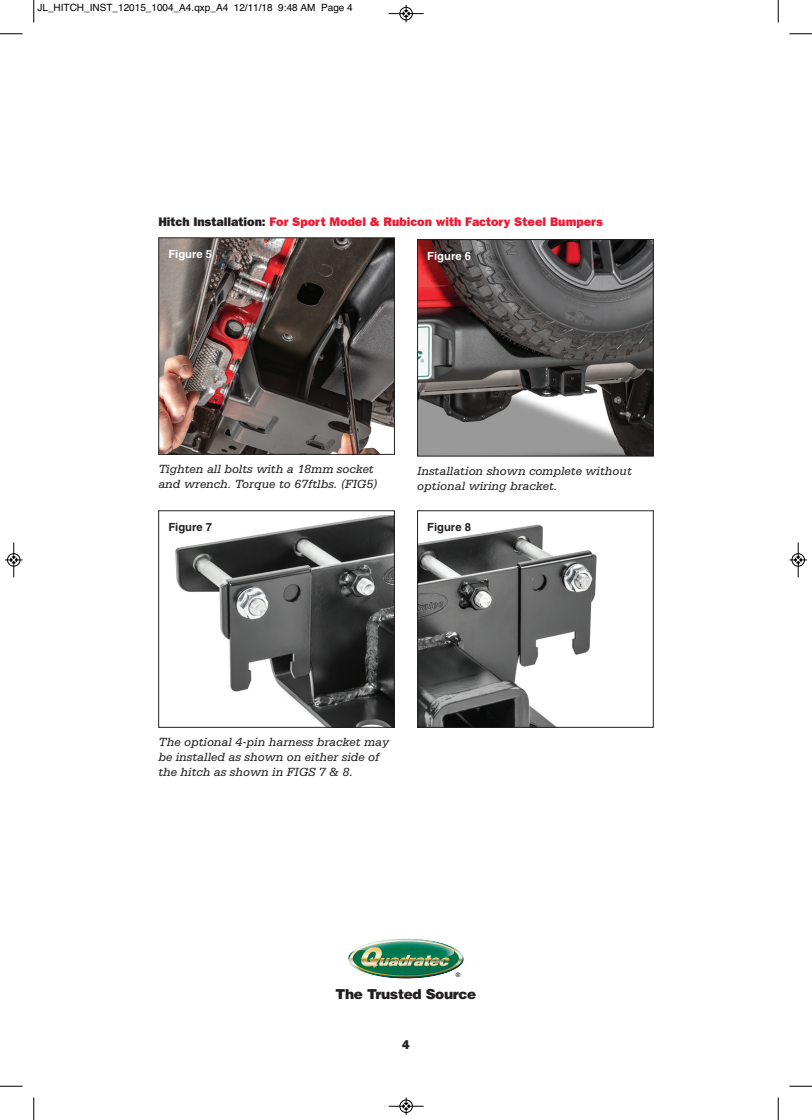
<style>
.page{position:relative;width:812px;height:1120px;background:#fff}
.page>*{position:absolute;margin:0;border:0;box-sizing:border-box;transform-origin:0 0}
.t1{font:900 13.75px "Helvetica";letter-spacing:-.025em;color:#231f20}
.t2{font:italic 12.5px/15px "Serifa LT";color:#231f20}
.t3{font:800 12.5px "New Franklin Gothic";color:#ed1a33}
.t4{font:800 12.5px "New Franklin Gothic";color:#231f20}
.t5{font:700 condensed 11.25px "Helvetica";color:#fff}
.t6{font:700 condensed 11.25px "Helvetica";color:#231f20}
.t7{font:10px "Helvetica";color:#000}
.t8{font:700 6.25px "Arial";color:#231f20}
.s1{color:#231f20}
</style>
<div class="page">
<img style="left:348px;top:939px;width:116px;height:40px">
<img style="left:160px;top:239px;width:233px;height:214px">
<div style="left:158px;top:237px;width:237px;height:218px;border:1px solid #231f20"></div>
<img style="left:419px;top:241px;width:232px;height:213px">
<div style="left:417px;top:239px;width:236px;height:217px;border:1px solid #231f20"></div>
<img style="left:175px;top:515px;width:218px;height:211px">
<div style="left:158px;top:510px;width:237px;height:218px;border:1px solid #231f20"></div>
<img style="left:419px;top:524px;width:178px;height:202px">
<div style="left:417px;top:510px;width:236px;height:218px;border:1px solid #231f20"></div>
<svg style="left:33px;top:0;width:2px;height:23px"></svg>
<svg style="left:0;top:33px;width:22px;height:2px"></svg>
<svg style="left:777px;top:0;width:2px;height:23px"></svg>
<svg style="left:789px;top:33px;width:23px;height:2px"></svg>
<svg style="left:33px;top:1097px;width:2px;height:23px"></svg>
<svg style="left:0;top:1086px;width:22px;height:1px"></svg>
<svg style="left:777px;top:1097px;width:2px;height:23px"></svg>
<svg style="left:789px;top:1086px;width:23px;height:1px"></svg>
<div style="left:399px;top:7px;width:14px;height:13px;border:1px solid #fff;border-radius:50%"></div>
<hr style="left:388px;top:13px;width:35px;height:1px;background:#000">
<div style="left:400px;top:7px;width:12px;height:13px;border:1px solid #000;border-radius:50%"></div>
<svg style="left:403px;top:5px;width:6px;height:17px"></svg>
<div style="left:399px;top:1099px;width:14px;height:14px;border:1px solid #fff;border-radius:50%"></div>
<hr style="left:388px;top:1106px;width:35px;height:1px;background:#000">
<div style="left:400px;top:1100px;width:12px;height:13px;border:1px solid #000;border-radius:50%"></div>
<svg style="left:403px;top:1097px;width:6px;height:18px"></svg>
<div style="left:7px;top:553px;width:13px;height:14px;border:1px solid #fff;border-radius:50%"></div>
<hr style="left:14px;top:542px;width:1px;height:35px;background:#000">
<div style="left:7px;top:553px;width:13px;height:13px;border:1px solid #000;border-radius:50%"></div>
<svg style="left:5px;top:557px;width:17px;height:6px"></svg>
<div style="left:791px;top:553px;width:13px;height:14px;border:1px solid #fff;border-radius:50%"></div>
<hr style="left:798px;top:542px;width:1px;height:35px;background:#000">
<div style="left:791px;top:553px;width:13px;height:13px;border:1px solid #000;border-radius:50%"></div>
<svg style="left:789px;top:557px;width:18px;height:6px"></svg>
<p class="t7" style="left:38px;top:2px;width:317px">JL_HITCH_INST_12015_1004_A4.qxp_A4 12/11/18 9:48 AM Page 4</p>
<p class="t3" style="left:158px;top:215px;width:446px"><span class="s1">Hitch Installation:</span> For Sport Model &amp; Rubicon with Factory Steel Bumpers</p>
<p class="t5" style="left:168px;top:250px;width:45px">Figure 5</p>
<p class="t5" style="left:427px;top:252px;width:45px">Figure 6</p>
<p class="t2" style="left:158px;top:461px;width:221px">Tighten all bolts with a 18mm socket and wrench. Torque to 67ftlbs. (FIG5)</p>
<p class="t2" style="left:417px;top:463px;width:216px">Installation shown complete without optional wiring bracket.</p>
<p class="t6" style="left:168px;top:523px;width:45px">Figure 7</p>
<p class="t6" style="left:427px;top:523px;width:45px">Figure 8</p>
<p class="t2" style="left:158px;top:734px;width:232px">The optional 4-pin harness bracket may be installed as shown on either side of the hitch as shown in FIGS 7 &amp; 8.</p>
<p class="t8" style="left:456px;top:971px;width:6px">®</p>
<p class="t1" style="left:335px;top:985px;width:142px">The Trusted Source</p>
<p class="t4" style="left:402px;top:1038px;width:9px">4</p>
</div>
